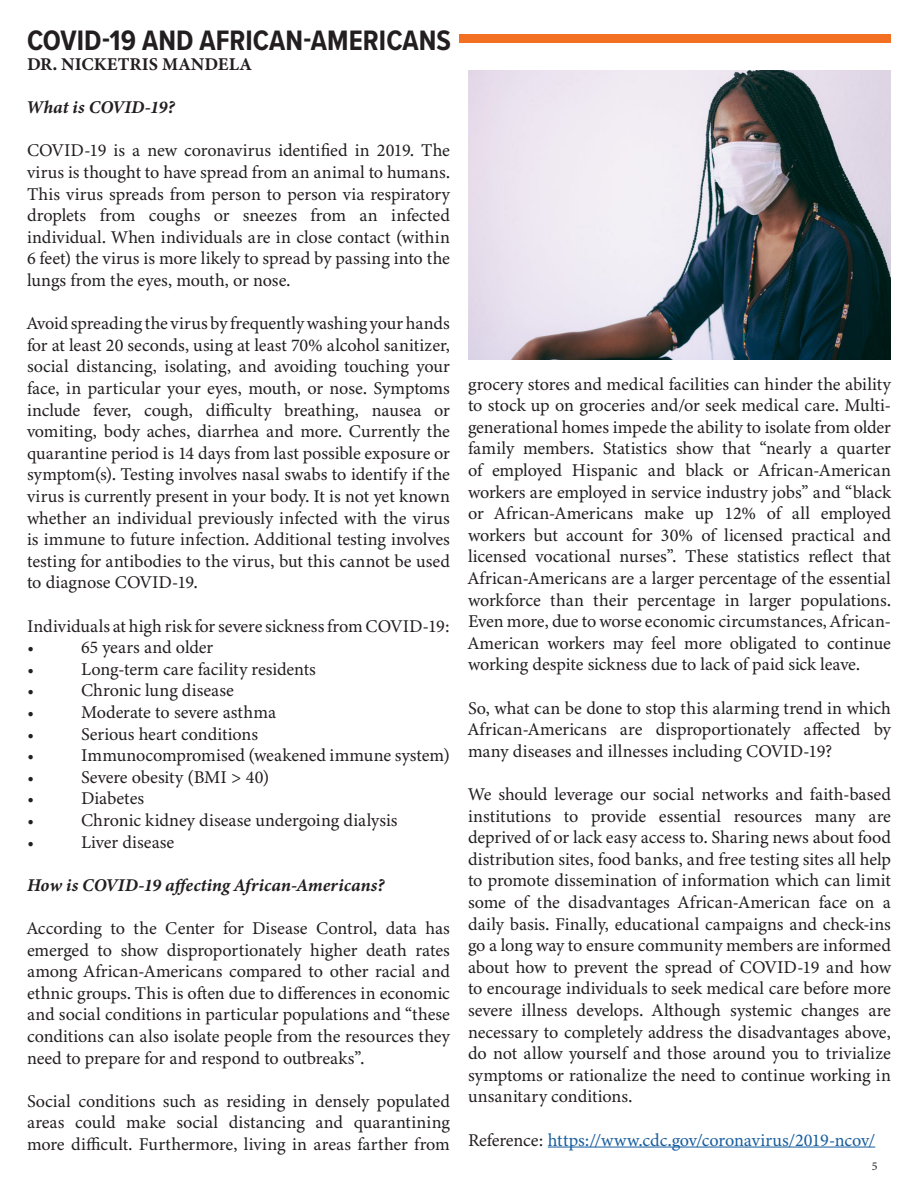
<style>
.page{position:relative;width:918px;height:1188px;background:#fff}
.page>*{position:absolute;margin:0;border:0;box-sizing:border-box;transform-origin:0 0}
.t1{font:700 29.25px "Proxima Nova Cond";color:#231f20}
.t2{font:18px/21.6px "Minion Variable Concept";color:#231f20;text-align:justify}
.t3{font:italic 18px "Minion Variable Concept";letter-spacing:.03em;color:#231f20}
.t4{font:18px "Minion Variable Concept";letter-spacing:-.01em;color:#175d9e}
.t5{font:18px "Minion Variable Concept";letter-spacing:.02em;color:#231f20}
.t6{font:12px "Minion Pro";color:#231f20}
.s1{color:#231f20}
</style>
<div class="page">
<img style="left:468px;top:70px;width:423px;height:290px">
<hr style="left:548px;top:1147px;width:327px;height:1px;background:#175d9e">
<div style="left:459px;top:34px;width:432px;height:9px;background:#f36f21"></div>
<p class="t1" style="left:27px;top:19px;width:426px">COVID-19 AND AFRICAN-AMERICANS</p>
<p class="t5" style="left:27px;top:52px;width:225px">DR. NICKETRIS MANDELA</p>
<p class="t3" style="left:27px;top:95px;width:149px">What is COVID-19?</p>
<p class="t2" style="left:27px;top:140px;width:425px">COVID-19 is a new coronavirus identified in 2019. The virus is thought to have spread from an animal to humans.<br>This virus spreads from person to person via respiratory droplets from coughs or sneezes from an infected individual. When individuals are in close contact (within 6 feet) the virus is more likely to spread by passing into the lungs from the eyes, mouth, or nose.</p>
<p class="t2" style="left:27px;top:313px;width:424px">Avoid spreading the virus by frequently washing your hands for at least 20 seconds, using at least 70% alcohol sanitizer, social distancing, isolating, and avoiding touching your face, in particular your eyes, mouth, or nose. Symptoms include fever, cough, difficulty breathing, nausea or vomiting, body aches, diarrhea and more. Currently the quarantine period is 14 days from last possible exposure or symptom(s). Testing involves nasal swabs to identify if the virus is currently present in your body. It is not yet known whether an individual previously infected with the virus is immune to future infection. Additional testing involves testing for antibodies to the virus, but this cannot be used to diagnose COVID-19.</p>
<p class="t2" style="left:27px;top:615px;width:424px">Individuals at high risk for severe sickness from COVID-19:</p>
<p class="t2" style="left:27px;top:637px;width:9px">•</p>
<p class="t2" style="left:81px;top:637px;width:134px">65 years and older</p>
<p class="t2" style="left:27px;top:658px;width:9px">•</p>
<p class="t2" style="left:81px;top:658px;width:237px">Long-term care facility residents</p>
<p class="t2" style="left:27px;top:680px;width:9px">•</p>
<p class="t2" style="left:81px;top:680px;width:154px">Chronic lung disease</p>
<p class="t2" style="left:27px;top:701px;width:9px">•</p>
<p class="t2" style="left:81px;top:701px;width:197px">Moderate to severe asthma</p>
<p class="t2" style="left:27px;top:723px;width:9px">•</p>
<p class="t2" style="left:81px;top:723px;width:179px">Serious heart conditions</p>
<p class="t2" style="left:27px;top:745px;width:9px">•</p>
<p class="t2" style="left:81px;top:745px;width:370px">Immunocompromised (weakened immune system)</p>
<p class="t2" style="left:27px;top:766px;width:9px">•</p>
<p class="t2" style="left:81px;top:766px;width:190px">Severe obesity (BMI &gt; 40)</p>
<p class="t2" style="left:27px;top:788px;width:9px">•</p>
<p class="t2" style="left:81px;top:788px;width:65px">Diabetes</p>
<p class="t2" style="left:27px;top:809px;width:9px">•</p>
<p class="t2" style="left:81px;top:809px;width:318px">Chronic kidney disease undergoing dialysis</p>
<p class="t2" style="left:27px;top:831px;width:9px">•</p>
<p class="t2" style="left:81px;top:831px;width:95px">Liver disease</p>
<p class="t3" style="left:27px;top:873px;width:359px">How is COVID-19 affecting African-Americans?</p>
<p class="t2" style="left:27px;top:917px;width:425px">According to the Center for Disease Control, data has emerged to show disproportionately higher death rates among African-Americans compared to other racial and ethnic groups. This is often due to differences in economic and social conditions in particular populations and “these conditions can also isolate people from the resources they need to prepare for and respond to outbreaks”.</p>
<p class="t2" style="left:27px;top:1090px;width:424px">Social conditions such as residing in densely populated areas could make social distancing and quarantining more difficult. Furthermore, living in areas farther from</p>
<p class="t2" style="left:468px;top:373px;width:425px">grocery stores and medical facilities can hinder the ability to stock up on groceries and/or seek medical care. Multi&shy;generational homes impede the ability to isolate from older family members. Statistics show that “nearly a quarter of employed Hispanic and black or African-American workers are employed in service industry jobs” and “black or African-Americans make up 12% of all employed workers but account for 30% of licensed practical and licensed vocational nurses”. These statistics reflect that African-Americans are a larger percentage of the essential workforce than their percentage in larger populations.<br>Even more, due to worse economic circumstances, African-American workers may feel more obligated to continue working despite sickness due to lack of paid sick leave.</p>
<p class="t2" style="left:468px;top:697px;width:424px">So, what can be done to stop this alarming trend in which African-Americans are disproportionately affected by many diseases and illnesses including COVID-19?</p>
<p class="t2" style="left:468px;top:783px;width:425px">We should leverage our social networks and faith-based institutions to provide essential resources many are deprived of or lack easy access to. Sharing news about food distribution sites, food banks, and free testing sites all help to promote dissemination of information which can limit some of the disadvantages African-American face on a daily basis. Finally, educational campaigns and check-ins go a long way to ensure community members are informed about how to prevent the spread of COVID-19 and how to encourage individuals to seek medical care before more severe illness develops. Although systemic changes are necessary to completely address the disadvantages above, do not allow yourself and those around you to trivialize symptoms or rationalize the need to continue working in unsanitary conditions.</p>
<p class="t4" style="left:468px;top:1127px;width:409px"><span class="s1">Reference:</span> https://www.cdc.gov/coronavirus/2019-ncov/</p>
<p class="t6" style="left:872px;top:1158px;width:7px">5</p>
</div>
